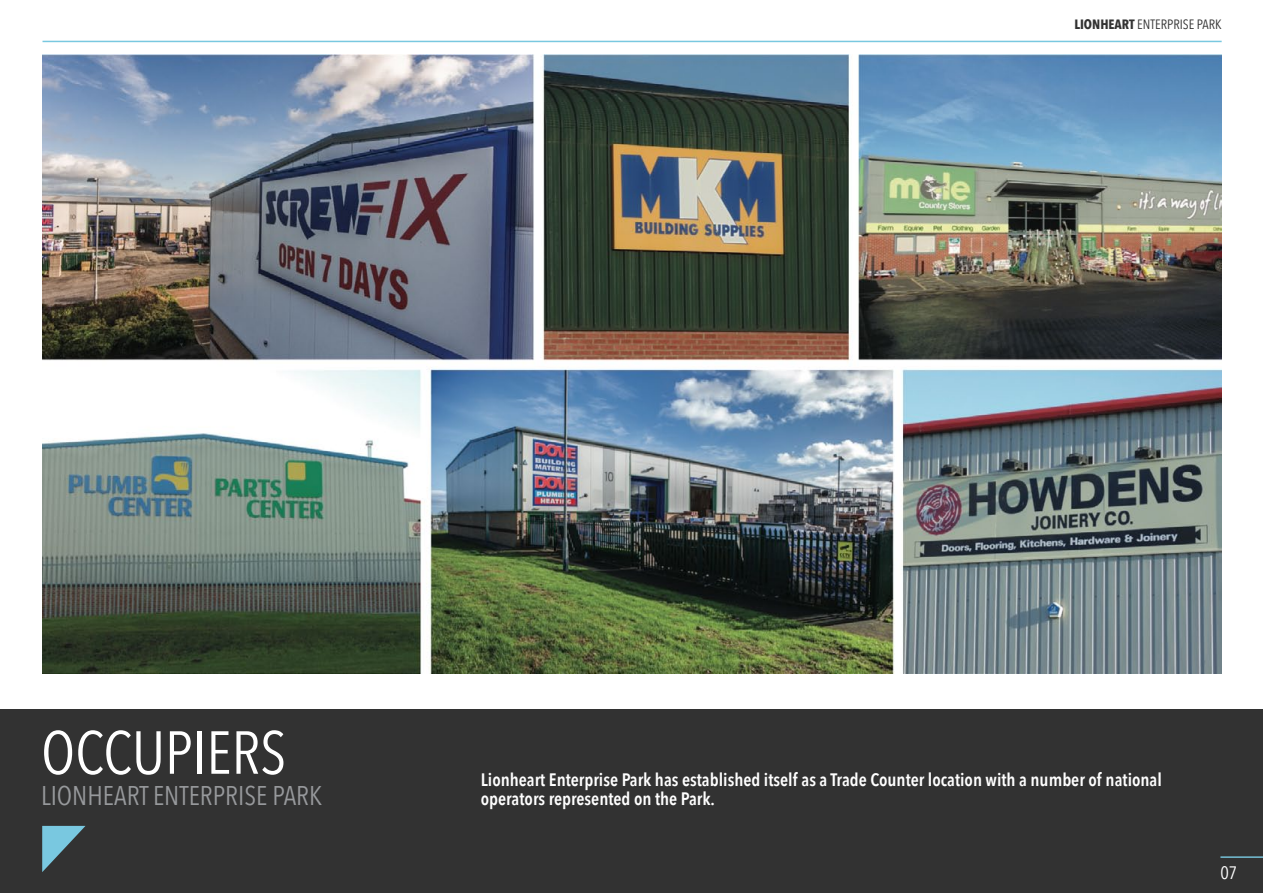
<style>
.page{position:relative;width:1263px;height:893px;background:#fff}
.page>*{position:absolute;margin:0;border:0;box-sizing:border-box;transform-origin:0 0}
.t1{font:60px "Avenir Next Condensed";color:#fff}
.t2{font:27px "Avenir Next Condensed";color:#97999c}
.t3{font:21px "Avenir Next Condensed";color:#fff}
.t4{font:600 18px/19.5px "Avenir Next Condensed";color:#fff}
.t5{font:18px "Avenir Next Condensed";color:#fff}
.t6{font:13.5px "Avenir Next Condensed";color:#323232}
.s1{font-weight:700}
</style>
<div class="page">
<hr style="left:43px;top:41px;width:1179px;height:1px;background:#79c8e0">
<div style="left:0;top:709px;width:1263px;height:184px;background:#323232"></div>
<svg style="left:42px;top:826px;width:44px;height:46px"></svg>
<hr style="left:1220px;top:856px;width:43px;height:2px;background:#79c8e0">
<img style="left:43px;top:54px;width:1178px;height:620px">
<p class="t6" style="left:1074px;top:13px;width:149px"><span class="s1">LIONHEART</span> ENTERPRISE PARK</p>
<h1 class="t1" style="left:41px;top:701px;width:247px">OCCUPIERS</h1>
<h2 class="t2" style="left:41px;top:772px;width:283px">LIONHEART ENTERPRISE PARK</h2>
<p class="t4" style="left:481px;top:769px;width:683px">Lionheart Enterprise Park has established itself as a Trade Counter location with a number of national operators represented on the Park.</p>
<p class="t3" style="left:486px;top:785px;width:220px">LIONHEART ENTERPRISE PARK</p>
<p class="t5" style="left:1220px;top:857px;width:18px">07</p>
</div>
